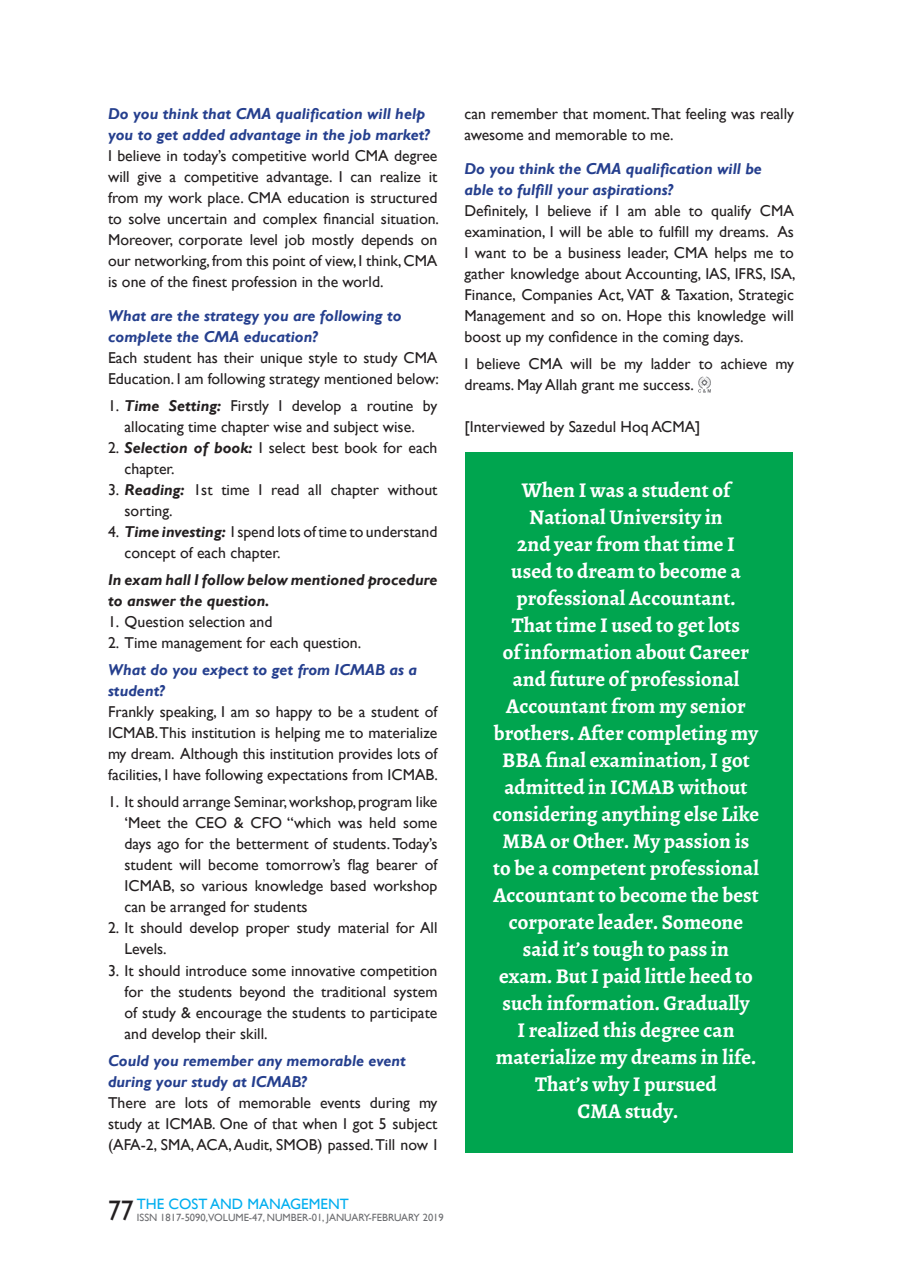
<style>
.page{position:relative;width:902px;height:1280px;background:#fff}
.page>*{position:absolute;margin:0;border:0;box-sizing:border-box;transform-origin:0 0}
.t1{font:28.2px "Gill Sans";color:#231f20;scale:.91 1}
.body_text{font:700 21px/27px "Alegreya";color:#fff;text-align:center}
.body_text-2{font:15.75px/21px "Gill Sans";color:#231f20}
.body_text-3{font:italic 700 15.75px/21px "Gill Sans";color:#253f8e}
.body_text-4{font:italic 700 15.75px/21px "Gill Sans";color:#231f20}
.t2{font:15px "Gill Sans";color:#00aeef}
.t3{font:10.5px "Gill Sans";color:#6c6d70}
.s1{font-weight:700;font-style:italic}
</style>
<div class="page">
<svg style="left:698px;top:377px;width:13px;height:16px"></svg>
<div style="left:465px;top:452px;width:328px;height:700px;background:#00a54f"></div>
<p class="body_text-3" style="left:108px;top:103px;width:323px">Do you think that CMA qualification will help you to get added advantage in the job market?</p>
<p class="body_text-2" style="left:108px;top:145px;width:332px;text-align:justify">I believe in today’s competitive world CMA degree will give a competitive advantage. I can realize it from my work place. CMA education is structured to solve uncertain and complex financial situation.<br>Moreover, corporate level job mostly depends on our networking, from this point of view, I think, CMA is one of the finest profession in the world.</p>
<p class="body_text-3" style="left:108px;top:305px;width:295px">What are the strategy you are following to complete the CMA education?</p>
<p class="body_text-2" style="left:108px;top:347px;width:332px">Each student has their unique style to study CMA<br>Education. I am following strategy mentioned below:</p>
<p class="body_text-2" style="left:108px;top:395px;width:331px;text-align:center">1. <span class="s1">Time Setting:</span> Firstly I develop a routine by allocating time chapter wise and subject wise.</p>
<p class="body_text-2" style="left:124px;top:437px;width:314px;text-indent:-16px">2. <span class="s1">Selection of book:</span> I select best book for each chapter.</p>
<p class="body_text-2" style="left:124px;top:479px;width:314px;text-indent:-16px">3. <span class="s1">Reading:</span> 1st time I read all chapter without sorting.</p>
<p class="body_text-2" style="left:124px;top:521px;width:314px;text-indent:-16px">4. <span class="s1">Time investing:</span> I spend lots of time to understand concept of each chapter.</p>
<p class="body_text-4" style="left:108px;top:569px;width:331px">In exam hall I follow below mentioned procedure to answer the question.</p>
<p class="body_text-2" style="left:108px;top:611px;width:166px">1. Question selection and</p>
<p class="body_text-2" style="left:108px;top:632px;width:255px">2. Time management for each question.</p>
<p class="body_text-3" style="left:108px;top:659px;width:310px">What do you expect to get from ICMAB as a student?</p>
<p class="body_text-2" style="left:108px;top:701px;width:331px;text-align:justify">Frankly speaking, I am so happy to be a student of ICMAB. This institution is helping me to materialize my dream. Although this institution provides lots of facilities, I have following expectations from ICMAB.</p>
<p class="body_text-2" style="left:124px;top:791px;width:314px;text-align:justify;text-indent:-16px">1. It should arrange Seminar, workshop, program like ‘Meet the CEO &amp; CFO “which was held some days ago for the betterment of students. Today’s student will become tomorrow’s flag bearer of ICMAB, so various knowledge based workshop can be arranged for students</p>
<p class="body_text-2" style="left:124px;top:917px;width:314px;text-indent:-16px">2. It should develop proper study material for All<br>Levels.</p>
<p class="body_text-2" style="left:124px;top:959px;width:314px;text-align:justify;text-indent:-16px">3. It should introduce some innovative competition for the students beyond the traditional system of study &amp; encourage the students to participate and develop their skill.</p>
<p class="body_text-3" style="left:108px;top:1050px;width:299px">Could you remember any memorable event during your study at ICMAB?</p>
<p class="body_text-2" style="left:108px;top:1092px;width:331px;text-align:justify">There are lots of memorable events during my study at ICMAB. One of that when I got 5 subject (AFA-2, SMA, ACA, Audit, SMOB) passed. Till now I</p>
<p class="t1" style="left:108px;top:1194px;width:30px">77</p>
<p class="t2" style="left:137px;top:1195px;width:213px">THE COST AND MANAGEMENT</p>
<p class="t3" style="left:137px;top:1211px;width:308px">ISSN 1817-5090,VOLUME-47, NUMBER-01, JANUARY-FEBRUARY 2019</p>
<p class="body_text-2" style="left:464px;top:103px;width:331px">can remember that moment. That feeling was really awesome and memorable to me.</p>
<p class="body_text-3" style="left:464px;top:158px;width:299px">Do you think the CMA qualification will be able to fulfill your aspirations?</p>
<p class="body_text-2" style="left:464px;top:200px;width:332px;text-align:justify">Definitely, I believe if I am able to qualify CMA examination, I will be able to fulfill my dreams. As I want to be a business leader, CMA helps me to gather knowledge about Accounting, IAS, IFRS, ISA, Finance, Companies Act, VAT &amp; Taxation, Strategic Management and so on. Hope this knowledge will boost up my confidence in the coming days.</p>
<p class="body_text-2" style="left:464px;top:353px;width:331px">I believe CMA will be my ladder to achieve my dreams. May Allah grant me success.</p>
<p class="body_text-2" style="left:464px;top:416px;width:237px">[Interviewed by Sazedul Hoq ACMA]</p>
<p class="body_text" style="left:492px;top:476px;width:268px">When I was a student of<br>National University in<br>2nd year from that time I<br>used to dream to become a professional Accountant.<br>That time I used to get lots<br>of information about Career and future of professional<br>Accountant from my senior brothers. After completing my<br>BBA final examination, I got admitted in ICMAB without considering anything else Like<br>MBA or Other. My passion is to be a competent professional<br>Accountant to become the best corporate leader. Someone said it’s tough to pass in<br>exam. But I paid little heed to such information. Gradually<br>I realized this degree can materialize my dreams in life.<br>That’s why I pursued<br>CMA study.</p>
</div>
